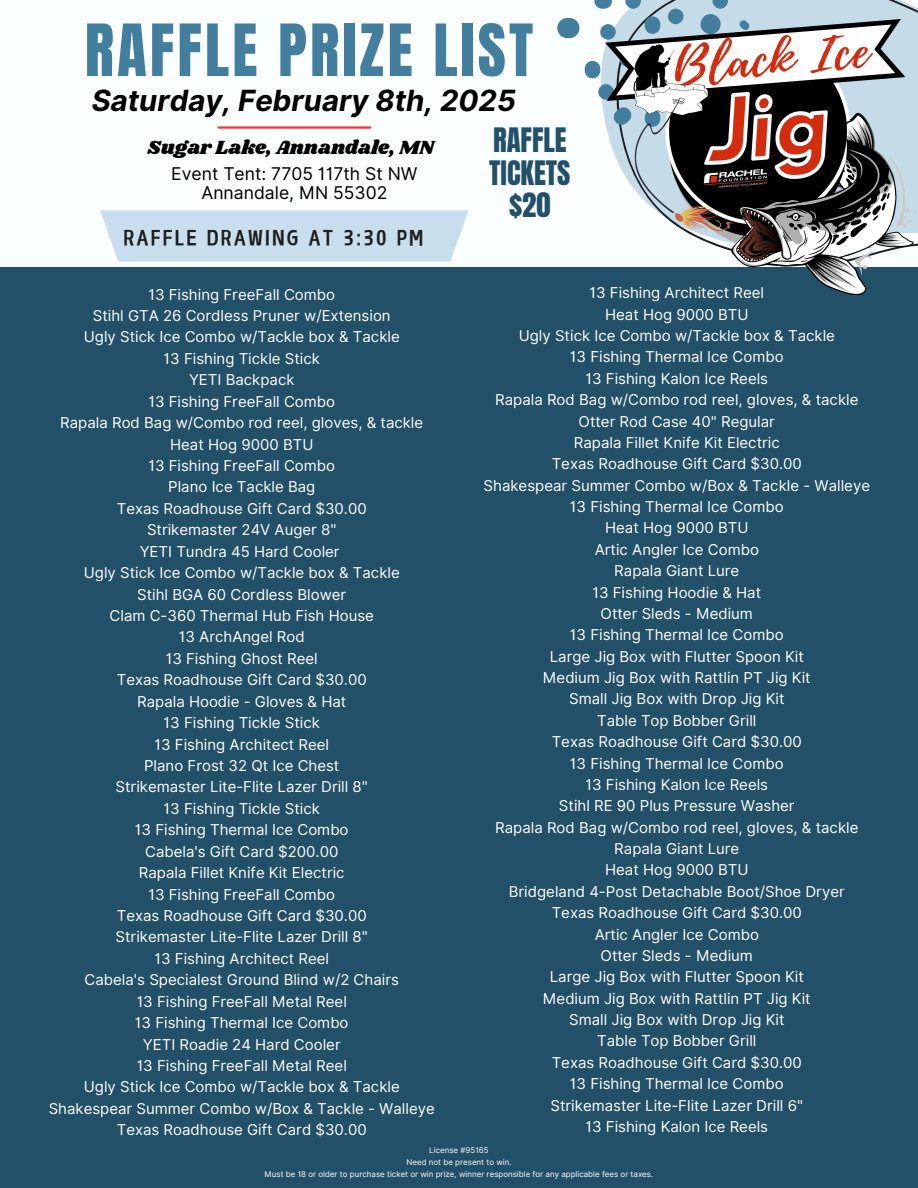
<style>
.page{position:relative;width:918px;height:1188px;background:#fbfeff}
.page>*{position:absolute;margin:0;border:0;box-sizing:border-box;transform-origin:0 0}
.t1{font:61.2px "Anton";letter-spacing:.05em;color:#437e9e}
.t2{font:italic 700 29.25px "Inter";color:#000}
.t3{font:28.65px/32.4px "Anton";color:#225069;text-align:center}
.t4{font:19.8px "Shrikhand";color:#000}
.t5{font:19.5px "Canva Fu Gu Hei Latin";letter-spacing:.11em;color:#1d2023}
.t6{font:17.55px/18.6px "Inter";color:#000;text-align:center}
.t7{font:15px "Inter";color:#fff}
.t8{font:7.95px "Inter";color:#fbfeff}
</style>
<div class="page">
<div style="left:0;top:268px;width:918px;height:920px;background:#225069"></div>
<svg style="left:619px;top:0;width:299px;height:246px;background:#c4d8e4"></svg>
<div style="left:700px;top:14px;width:21px;height:20px;background:#437e9e;border-radius:50%"></div>
<svg style="left:645px;top:16px;width:15px;height:4px"></svg>
<svg style="left:712px;top:0;width:16px;height:9px"></svg>
<svg style="left:625px;top:0;width:16px;height:9px"></svg>
<div style="left:668px;top:9px;width:16px;height:15px;background:#437e9e;border-radius:50%"></div>
<svg style="left:585px;top:61px;width:15px;height:17px"></svg>
<svg style="left:600px;top:24px;width:16px;height:16px"></svg>
<div style="left:598px;top:84px;width:16px;height:16px;background:#437e9e;border-radius:50%"></div>
<svg style="left:594px;top:0;width:18px;height:9px"></svg>
<svg style="left:557px;top:18px;width:22px;height:20px"></svg>
<img style="left:605px;top:20px;width:309px;height:274px">
<hr style="left:219px;top:126px;width:151px;height:3px;background:#ff3131">
<svg style="left:100px;top:210px;width:369px;height:52px;background:#cbe0ee"></svg>
<p class="t1" style="left:85px;top:6px;width:450px">RAFFLE PRIZE LIST</p>
<h3 class="t2" style="left:92px;top:83px;width:426px">Saturday, February 8th, 2025</h3>
<h2 class="t4" style="left:148px;top:133px;width:288px">Sugar Lake, Annandale, MN</h2>
<p class="t6" style="left:171px;top:165px;width:248px">Event Tent: 7705 117th St NW<br>Annandale, MN 55302</p>
<p class="t3" style="left:489px;top:125px;width:83px">RAFFLE<br>TICKETS $20</p>
<h1 class="t5" style="left:123px;top:227px;width:302px">RAFFLE DRAWING AT 3:30 PM</h1>
<p class="t7" style="left:590px;top:284px;width:176px">13 Fishing Architect Reel</p>
<p class="t7" style="left:605px;top:305px;width:145px">Heat Hog 9000 BTU</p>
<p class="t7" style="left:519px;top:327px;width:318px">Ugly Stick Ice Combo w/Tackle box &amp; Tackle</p>
<p class="t7" style="left:570px;top:348px;width:215px">13 Fishing Thermal Ice Combo</p>
<p class="t7" style="left:586px;top:369px;width:184px">13 Fishing Kalon Ice Reels</p>
<p class="t7" style="left:495px;top:391px;width:365px">Rapala Rod Bag w/Combo rod reel, gloves, &amp; tackle</p>
<p class="t7" style="left:579px;top:412px;width:198px">Otter Rod Case 40" Regular</p>
<p class="t7" style="left:574px;top:434px;width:207px">Rapala Fillet Knife Kit Electric</p>
<p class="t7" style="left:552px;top:455px;width:252px">Texas Roadhouse Gift Card $30.00</p>
<p class="t7" style="left:484px;top:476px;width:388px">Shakespear Summer Combo w/Box &amp; Tackle - Walleye</p>
<p class="t7" style="left:570px;top:498px;width:215px">13 Fishing Thermal Ice Combo</p>
<p class="t7" style="left:605px;top:519px;width:145px">Heat Hog 9000 BTU</p>
<p class="t7" style="left:595px;top:540px;width:166px">Artic Angler Ice Combo</p>
<p class="t7" style="left:614px;top:562px;width:127px">Rapala Giant Lure</p>
<p class="t7" style="left:592px;top:583px;width:170px">13 Fishing Hoodie &amp; Hat</p>
<p class="t7" style="left:601px;top:605px;width:154px">Otter Sleds - Medium</p>
<p class="t7" style="left:570px;top:626px;width:215px">13 Fishing Thermal Ice Combo</p>
<p class="t7" style="left:550px;top:647px;width:256px">Large Jig Box with Flutter Spoon Kit</p>
<p class="t7" style="left:543px;top:669px;width:269px">Medium Jig Box with Rattlin PT Jig Kit</p>
<p class="t7" style="left:569px;top:690px;width:217px">Small Jig Box with Drop Jig Kit</p>
<p class="t7" style="left:597px;top:711px;width:161px">Table Top Bobber Grill</p>
<p class="t7" style="left:552px;top:733px;width:252px">Texas Roadhouse Gift Card $30.00</p>
<p class="t7" style="left:570px;top:754px;width:215px">13 Fishing Thermal Ice Combo</p>
<p class="t7" style="left:586px;top:776px;width:184px">13 Fishing Kalon Ice Reels</p>
<p class="t7" style="left:559px;top:797px;width:237px">Stihl RE 90 Plus Pressure Washer</p>
<p class="t7" style="left:495px;top:818px;width:365px">Rapala Rod Bag w/Combo rod reel, gloves, &amp; tackle</p>
<p class="t7" style="left:614px;top:840px;width:127px">Rapala Giant Lure</p>
<p class="t7" style="left:605px;top:861px;width:145px">Heat Hog 9000 BTU</p>
<p class="t7" style="left:509px;top:882px;width:338px">Bridgeland 4-Post Detachable Boot/Shoe Dryer</p>
<p class="t7" style="left:552px;top:904px;width:252px">Texas Roadhouse Gift Card $30.00</p>
<p class="t7" style="left:595px;top:925px;width:166px">Artic Angler Ice Combo</p>
<p class="t7" style="left:601px;top:947px;width:154px">Otter Sleds - Medium</p>
<p class="t7" style="left:550px;top:968px;width:256px">Large Jig Box with Flutter Spoon Kit</p>
<p class="t7" style="left:543px;top:989px;width:269px">Medium Jig Box with Rattlin PT Jig Kit</p>
<p class="t7" style="left:569px;top:1011px;width:217px">Small Jig Box with Drop Jig Kit</p>
<p class="t7" style="left:597px;top:1032px;width:161px">Table Top Bobber Grill</p>
<p class="t7" style="left:552px;top:1053px;width:252px">Texas Roadhouse Gift Card $30.00</p>
<p class="t7" style="left:570px;top:1075px;width:215px">13 Fishing Thermal Ice Combo</p>
<p class="t7" style="left:551px;top:1096px;width:254px">Strikemaster Lite-Flite Lazer Drill 6"</p>
<p class="t7" style="left:586px;top:1118px;width:184px">13 Fishing Kalon Ice Reels</p>
<p class="t8" style="left:429px;top:1146px;width:61px">License #95165</p>
<p class="t8" style="left:406px;top:1157px;width:107px">Need not be present to win.</p>
<p class="t8" style="left:265px;top:1169px;width:390px">Must be 18 or older to purchase ticket or win prize, winner responsible for any applicable fees or taxes.</p>
<h4 class="t7" style="left:148px;top:285px;width:188px">13 Fishing FreeFall Combo</h4>
<h5 class="t7" style="left:93px;top:307px;width:299px">Stihl GTA 26 Cordless Pruner w/Extension</h5>
<h6 class="t7" style="left:84px;top:328px;width:317px">Ugly Stick Ice Combo w/Tackle box &amp; Tackle</h6>
<p class="t7" style="left:164px;top:349px;width:158px">13 Fishing Tickle Stick</p>
<p class="t7" style="left:189px;top:371px;width:107px">YETI Backpack</p>
<p class="t7" style="left:148px;top:392px;width:188px">13 Fishing FreeFall Combo</p>
<p class="t7" style="left:60px;top:414px;width:364px">Rapala Rod Bag w/Combo rod reel, gloves, &amp; tackle</p>
<p class="t7" style="left:170px;top:435px;width:145px">Heat Hog 9000 BTU</p>
<p class="t7" style="left:148px;top:457px;width:188px">13 Fishing FreeFall Combo</p>
<p class="t7" style="left:168px;top:478px;width:149px">Plano Ice Tackle Bag</p>
<p class="t7" style="left:117px;top:499px;width:252px">Texas Roadhouse Gift Card $30.00</p>
<p class="t7" style="left:147px;top:521px;width:191px">Strikemaster 24V Auger 8"</p>
<p class="t7" style="left:140px;top:542px;width:202px">YETI Tundra 45 Hard Cooler</p>
<p class="t7" style="left:84px;top:564px;width:317px">Ugly Stick Ice Combo w/Tackle box &amp; Tackle</p>
<p class="t7" style="left:137px;top:585px;width:211px">Stihl BGA 60 Cordless Blower</p>
<p class="t7" style="left:110px;top:607px;width:266px">Clam C-360 Thermal Hub Fish House</p>
<p class="t7" style="left:179px;top:628px;width:127px">13 ArchAngel Rod</p>
<p class="t7" style="left:166px;top:649px;width:154px">13 Fishing Ghost Reel</p>
<p class="t7" style="left:117px;top:671px;width:252px">Texas Roadhouse Gift Card $30.00</p>
<p class="t7" style="left:137px;top:692px;width:211px">Rapala Hoodie - Gloves &amp; Hat</p>
<p class="t7" style="left:164px;top:714px;width:158px">13 Fishing Tickle Stick</p>
<p class="t7" style="left:155px;top:735px;width:176px">13 Fishing Architect Reel</p>
<p class="t7" style="left:144px;top:757px;width:197px">Plano Frost 32 Qt Ice Chest</p>
<p class="t7" style="left:116px;top:778px;width:254px">Strikemaster Lite-Flite Lazer Drill 8"</p>
<p class="t7" style="left:164px;top:799px;width:158px">13 Fishing Tickle Stick</p>
<p class="t7" style="left:135px;top:821px;width:215px">13 Fishing Thermal Ice Combo</p>
<p class="t7" style="left:145px;top:842px;width:195px">Cabela's Gift Card $200.00</p>
<p class="t7" style="left:139px;top:864px;width:207px">Rapala Fillet Knife Kit Electric</p>
<p class="t7" style="left:148px;top:885px;width:188px">13 Fishing FreeFall Combo</p>
<p class="t7" style="left:117px;top:907px;width:252px">Texas Roadhouse Gift Card $30.00</p>
<p class="t7" style="left:116px;top:928px;width:254px">Strikemaster Lite-Flite Lazer Drill 8"</p>
<p class="t7" style="left:155px;top:949px;width:176px">13 Fishing Architect Reel</p>
<p class="t7" style="left:85px;top:971px;width:316px">Cabela's Specialest Ground Blind w/2 Chairs</p>
<p class="t7" style="left:137px;top:992px;width:212px">13 Fishing FreeFall Metal Reel</p>
<p class="t7" style="left:135px;top:1014px;width:215px">13 Fishing Thermal Ice Combo</p>
<p class="t7" style="left:143px;top:1035px;width:199px">YETI Roadie 24 Hard Cooler</p>
<p class="t7" style="left:137px;top:1057px;width:212px">13 Fishing FreeFall Metal Reel</p>
<p class="t7" style="left:84px;top:1078px;width:317px">Ugly Stick Ice Combo w/Tackle box &amp; Tackle</p>
<p class="t7" style="left:49px;top:1100px;width:388px">Shakespear Summer Combo w/Box &amp; Tackle - Walleye</p>
<p class="t7" style="left:117px;top:1121px;width:252px">Texas Roadhouse Gift Card $30.00</p>
</div>
